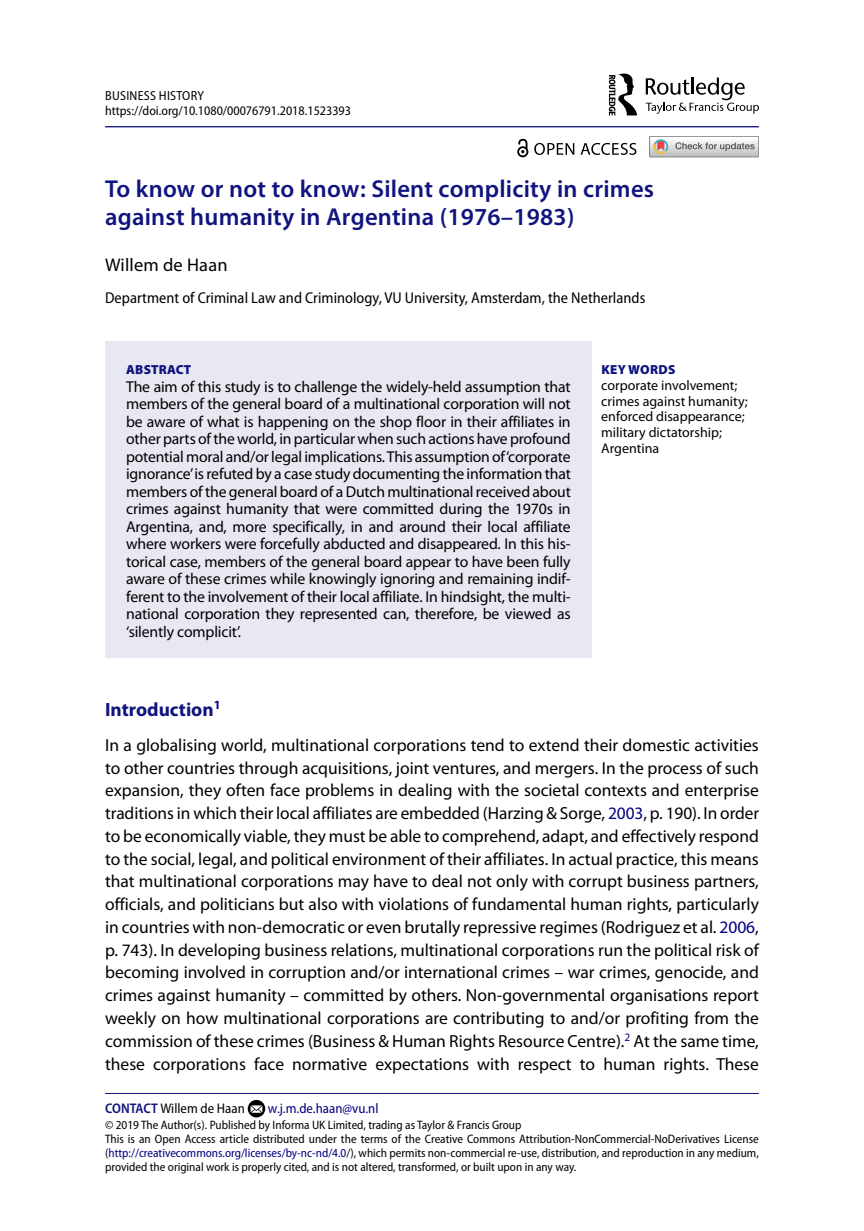
<style>
.page{position:relative;width:864px;height:1231px;background:#fff}
.page>*{position:absolute;margin:0;border:0;box-sizing:border-box;transform-origin:0 0}
.t1{font:600 24.5px/28px "Myriad Pro";letter-spacing:.01em;color:#10147e}
.t2{font:700 19.25px "Myriad Pro";color:#10147e}
.t3{font:18.38px "Myriad Pro";letter-spacing:.01em;color:#000}
.t4{font:17.5px/22.8px "Myriad Pro";color:#000;text-align:justify}
.t5{font:15.75px/17.5px "Myriad Pro";letter-spacing:-.01em;color:#000;text-align:justify}
.t6{font:semi-condensed 15.75px "Myriad Pro";color:#000}
.t7{font:14px/15.8px "Myriad Pro";color:#000}
.t8{font:semi-condensed 14px "Myriad Pro";color:#000}
.t9{font:semi-condensed 14px "Myriad Pro";color:#000080}
.t10{font:semi-condensed 13.12px "Myriad Pro";color:#000}
.t11{font:900 13.12px "Myriad Pro";letter-spacing:.02em;color:#10147e}
.t12{font:semi-condensed 13.12px "Myriad Pro";letter-spacing:.02em;color:#000}
.t13{font:semi-condensed 12.25px/14px "Myriad Pro";color:#000}
.s1{color:#000080}
.s2{font-weight:600;color:#10147e}
</style>
<div class="page">
<hr style="left:105px;top:126px;width:653px;height:1px;background:#10147e">
<hr style="left:105px;top:1092px;width:653px;height:1px;background:#10147e">
<div style="left:105px;top:341px;width:486px;height:317px;background:#e7e8f2"></div>
<svg style="left:247px;top:1099px;width:18px;height:18px"></svg>
<svg style="left:645px;top:77px;width:113px;height:37px"></svg>
<svg style="left:608px;top:73px;width:28px;height:42px"></svg>
<svg style="left:649px;top:136px;width:109px;height:21px"></svg>
<svg style="left:517px;top:139px;width:11px;height:18px"></svg>
<svg style="left:534px;top:143px;width:40px;height:12px"></svg>
<svg style="left:580px;top:143px;width:56px;height:12px"></svg>
<p class="t12" style="left:105px;top:87px;width:100px">Business History</p>
<p class="t10" style="left:105px;top:103px;width:247px">https://doi.org/10.1080/00076791.2018.1523393</p>
<h1 class="t1" style="left:105px;top:174px;width:550px">To know or not to know: Silent complicity in crimes against humanity in Argentina (1976–1983)</h1>
<p class="t3" style="left:105px;top:253px;width:124px">Willem de Haan</p>
<p class="t6" style="left:105px;top:287px;width:541px">Department of Criminal Law and Criminology, VU University, Amsterdam, the Netherlands</p>
<p class="t11" style="left:126px;top:361px;width:67px">ABSTRACT</p>
<p class="t5" style="left:126px;top:377px;width:446px">The aim of this study is to challenge the widely-held assumption that members of the general board of a multinational corporation will not be aware of what is happening on the shop floor in their affiliates in other parts of the world, in particular when such actions have profound potential moral and/or legal implications. This assumption of ‘corporate ignorance’ is refuted by a case study documenting the information that members of the general board of a Dutch multinational received about crimes against humanity that were committed during the 1970s in Argentina, and, more specifically, in and around their local affiliate where workers were forcefully abducted and disappeared. In this his&shy;torical case, members of the general board appear to have been fully aware of these crimes while knowingly ignoring and remaining indif&shy;ferent to the involvement of their local affiliate. In hindsight, the multi&shy;national corporation they represented can, therefore, be viewed as ‘silently complicit’.</p>
<p class="t11" style="left:601px;top:361px;width:76px">KEY WORDS</p>
<p class="t7" style="left:601px;top:377px;width:148px">corporate involvement; crimes against humanity; enforced disappearance; military dictatorship;<br>Argentina</p>
<p class="t2" style="left:105px;top:696px;width:117px">Introduction<sup>1</sup></p>
<p class="t4" style="left:105px;top:733px;width:655px">In a globalising world, multinational corporations tend to extend their domestic activities to other countries through acquisitions, joint ventures, and mergers. In the process of such expansion, they often face problems in dealing with the societal contexts and enterprise traditions in which their local affiliates are embedded (Harzing &amp; Sorge, <span class="s1">2003</span>, p. 190). In order to be economically viable, they must be able to comprehend, adapt, and effectively respond to the social, legal, and political environment of their affiliates. In actual practice, this means that multinational corporations may have to deal not only with corrupt business partners, officials, and politicians but also with violations of fundamental human rights, particularly in countries with non-democratic or even brutally repressive regimes (Rodriguez et al. <span class="s1">2006</span>, p. 743). In developing business relations, multinational corporations run the political risk of becoming involved in corruption and/or international crimes – war crimes, genocide, and crimes against humanity – committed by others. Non-governmental organisations report weekly on how multinational corporations are contributing to and/or profiting from the commission of these crimes (Business &amp; Human Rights Resource Centre).<sup>2</sup> At the same time, these corporations face normative expectations with respect to human rights. These</p>
<p class="t8" style="left:105px;top:1099px;width:141px"><span class="s2">CONTACT</span> Willem de Haan</p>
<p class="t9" style="left:268px;top:1099px;width:112px">w.j.m.de.haan@vu.nl</p>
<p class="t13" style="left:105px;top:1117px;width:655px">© 2019 The Author(s). Published by Informa UK Limited, trading as Taylor &amp; Francis Group<br>This is an Open Access article distributed under the terms of the Creative Commons Attribution-NonCommercial-NoDerivatives License (<span class="s1">http://creativecommons.org/licenses/by-nc-nd/4.0</span>/), which permits non-commercial re-use, distribution, and reproduction in any medium, provided the original work is properly cited, and is not altered, transformed, or built upon in any way.</p>
</div>
